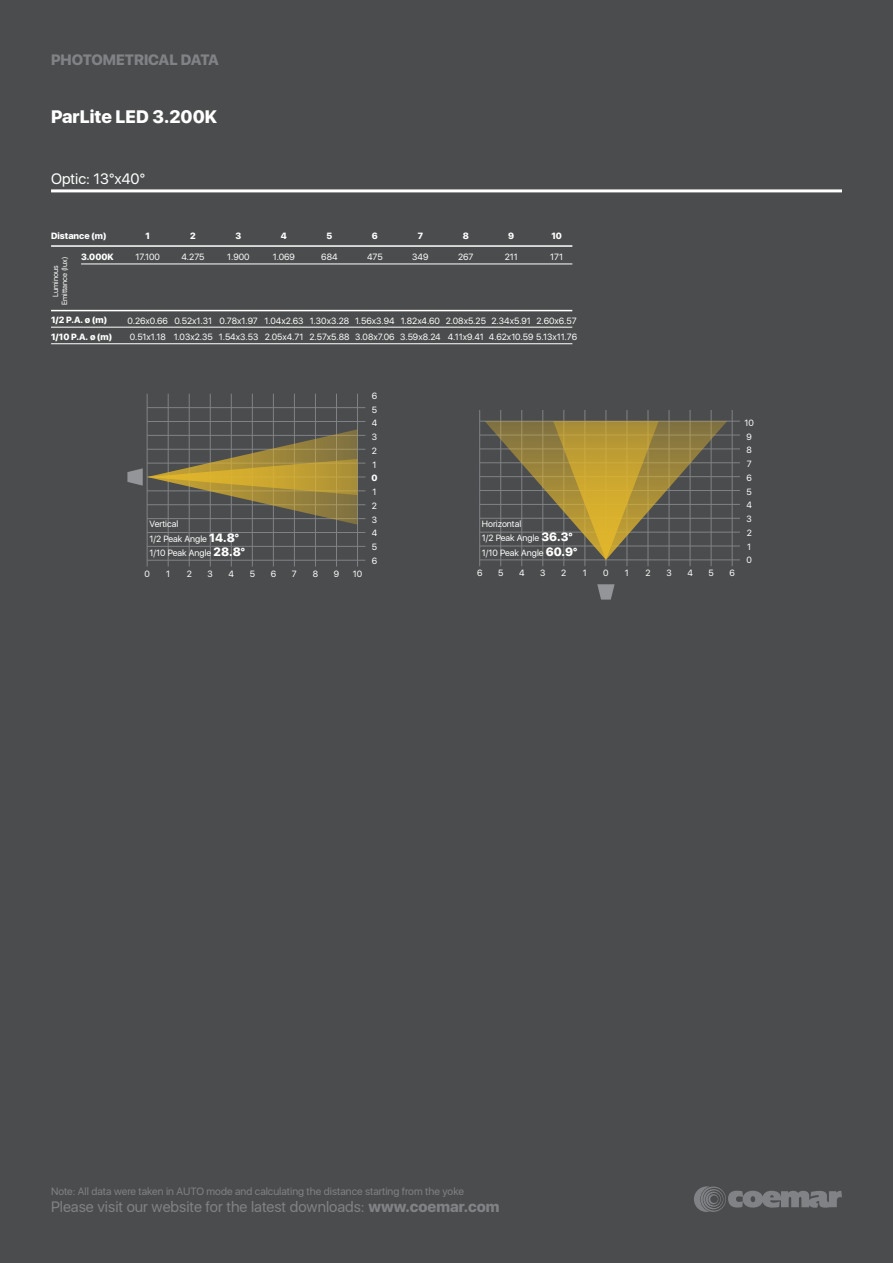
<style>
.page{position:relative;width:893px;height:1263px;background:#4b4c4d}
.page>*{position:absolute;margin:0;border:0;box-sizing:border-box;transform-origin:0 0}
.t1{font:800 18px "SFUI Display";color:#fff}
.t2{font:15px "SFUI Display";color:#808285}
.t3{font:800 15px "SFUI Display";color:#808285}
.t4{font:15px "SFUI Display";color:#fff}
.t5{font:10.5px "SFUI Display";color:#808285}
.t6{font:9px "SFUI Display";color:#fff}
.t7{font:800 9px "SFUI Display";color:#fff}
.t8{font:7.5px "SFUI Display";color:#fff}
.s1{font-weight:800;font-size:12px}
.s2{font-weight:800}
</style>
<div class="page">
<svg style="left:694px;top:1186px;width:148px;height:26px"></svg>
<hr style="left:51px;top:189px;width:791px;height:3px;background:#fff">
<hr style="left:81px;top:264px;width:491px;height:1px;background:#fff">
<hr style="left:51px;top:310px;width:521px;height:1px;background:#fff">
<hr style="left:51px;top:245px;width:521px;height:2px;background:#fff">
<hr style="left:51px;top:327px;width:521px;height:1px;background:#fff">
<hr style="left:51px;top:343px;width:521px;height:1px;background:#fff">
<hr style="left:147px;top:407px;width:218px;height:1px;background:#808285">
<hr style="left:147px;top:421px;width:218px;height:1px;background:#808285">
<hr style="left:189px;top:394px;width:1px;height:172px;background:#808285">
<hr style="left:147px;top:435px;width:218px;height:1px;background:#808285">
<hr style="left:210px;top:394px;width:1px;height:172px;background:#808285">
<hr style="left:147px;top:449px;width:218px;height:1px;background:#808285">
<hr style="left:231px;top:394px;width:1px;height:172px;background:#808285">
<hr style="left:147px;top:463px;width:218px;height:1px;background:#808285">
<hr style="left:252px;top:394px;width:1px;height:172px;background:#808285">
<hr style="left:147px;top:477px;width:218px;height:1px;background:#808285">
<hr style="left:273px;top:394px;width:1px;height:172px;background:#808285">
<hr style="left:147px;top:491px;width:218px;height:1px;background:#808285">
<hr style="left:294px;top:394px;width:1px;height:172px;background:#808285">
<hr style="left:147px;top:504px;width:218px;height:1px;background:#808285">
<hr style="left:315px;top:394px;width:1px;height:172px;background:#808285">
<hr style="left:147px;top:518px;width:218px;height:1px;background:#808285">
<hr style="left:336px;top:394px;width:1px;height:172px;background:#808285">
<hr style="left:147px;top:532px;width:218px;height:1px;background:#808285">
<hr style="left:357px;top:394px;width:1px;height:172px;background:#808285">
<hr style="left:147px;top:546px;width:218px;height:1px;background:#808285">
<hr style="left:147px;top:560px;width:218px;height:1px;background:#808285">
<hr style="left:168px;top:394px;width:1px;height:172px;background:#808285">
<hr style="left:147px;top:394px;width:1px;height:172px;background:#808285">
<svg style="left:127px;top:429px;width:231px;height:96px"></svg>
<svg style="left:597px;top:584px;width:18px;height:16px"></svg>
<hr style="left:480px;top:421px;width:260px;height:1px;background:#808285">
<hr style="left:543px;top:410px;width:1px;height:156px;background:#808285">
<hr style="left:480px;top:435px;width:260px;height:1px;background:#808285">
<hr style="left:564px;top:410px;width:1px;height:156px;background:#808285">
<hr style="left:480px;top:449px;width:260px;height:1px;background:#808285">
<hr style="left:585px;top:410px;width:1px;height:156px;background:#808285">
<hr style="left:480px;top:462px;width:260px;height:1px;background:#808285">
<hr style="left:606px;top:410px;width:1px;height:156px;background:#808285">
<hr style="left:480px;top:476px;width:260px;height:1px;background:#808285">
<hr style="left:627px;top:410px;width:1px;height:156px;background:#808285">
<hr style="left:480px;top:490px;width:260px;height:1px;background:#808285">
<hr style="left:648px;top:410px;width:1px;height:156px;background:#808285">
<hr style="left:480px;top:504px;width:260px;height:1px;background:#808285">
<hr style="left:669px;top:410px;width:1px;height:156px;background:#808285">
<hr style="left:480px;top:518px;width:260px;height:1px;background:#808285">
<hr style="left:690px;top:410px;width:1px;height:156px;background:#808285">
<hr style="left:480px;top:532px;width:260px;height:1px;background:#808285">
<hr style="left:711px;top:410px;width:1px;height:156px;background:#808285">
<hr style="left:732px;top:410px;width:1px;height:156px;background:#808285">
<hr style="left:480px;top:546px;width:260px;height:1px;background:#808285">
<hr style="left:480px;top:560px;width:260px;height:1px;background:#808285">
<hr style="left:521px;top:410px;width:1px;height:156px;background:#808285">
<hr style="left:500px;top:410px;width:1px;height:156px;background:#808285">
<hr style="left:479px;top:410px;width:1px;height:156px;background:#808285">
<svg style="left:485px;top:421px;width:242px;height:139px"></svg>
<p class="t3" style="left:51px;top:49px;width:169px">PHOTOMETRICAL DATA</p>
<p class="t1" style="left:51px;top:104px;width:168px">ParLite LED 3.200K</p>
<p class="t4" style="left:51px;top:169px;width:95px">Optic: 13°x40°</p>
<p class="t7" style="left:51px;top:229px;width:57px">Distance (m)</p>
<p class="t7" style="left:81px;top:250px;width:34px">3.000K</p>
<p class="t8" style="left:50px;top:297px;width:33px;rotate:-90deg">Luminous</p>
<p class="t8" style="left:59px;top:305px;width:50px;rotate:-90deg">Emittance (lux)</p>
<p class="t7" style="left:51px;top:313px;width:58px">1/2 P.A. ø (m)</p>
<p class="t7" style="left:51px;top:330px;width:62px">1/10 P.A. ø (m)</p>
<p class="t7" style="left:145px;top:229px;width:6px">1</p>
<p class="t7" style="left:190px;top:229px;width:7px">2</p>
<p class="t7" style="left:236px;top:229px;width:7px">3</p>
<p class="t7" style="left:281px;top:229px;width:8px">4</p>
<p class="t7" style="left:326px;top:229px;width:7px">5</p>
<p class="t7" style="left:372px;top:229px;width:7px">6</p>
<p class="t7" style="left:418px;top:229px;width:7px">7</p>
<p class="t7" style="left:463px;top:229px;width:8px">8</p>
<p class="t7" style="left:508px;top:229px;width:8px">9</p>
<p class="t7" style="left:551px;top:229px;width:12px">10</p>
<p class="t6" style="left:136px;top:251px;width:26px">17.100</p>
<p class="t6" style="left:182px;top:251px;width:25px">4.275</p>
<p class="t6" style="left:227px;top:251px;width:24px">1.900</p>
<p class="t6" style="left:273px;top:251px;width:24px">1.069</p>
<p class="t6" style="left:321px;top:251px;width:18px">684</p>
<p class="t6" style="left:367px;top:251px;width:17px">475</p>
<p class="t6" style="left:412px;top:251px;width:18px">349</p>
<p class="t6" style="left:458px;top:251px;width:17px">267</p>
<p class="t6" style="left:505px;top:251px;width:15px">211</p>
<p class="t6" style="left:550px;top:251px;width:14px">171</p>
<p class="t6" style="left:128px;top:314px;width:42px">0.26x0.66</p>
<p class="t6" style="left:174px;top:314px;width:39px">0.52x1.31</p>
<p class="t6" style="left:219px;top:314px;width:40px">0.78x1.97</p>
<p class="t6" style="left:265px;top:314px;width:40px">1.04x2.63</p>
<p class="t6" style="left:310px;top:314px;width:41px">1.30x3.28</p>
<p class="t6" style="left:355px;top:314px;width:41px">1.56x3.94</p>
<p class="t6" style="left:401px;top:314px;width:41px">1.82x4.60</p>
<p class="t6" style="left:446px;top:314px;width:42px">2.08x5.25</p>
<p class="t6" style="left:492px;top:314px;width:41px">2.34x5.91</p>
<p class="t6" style="left:537px;top:314px;width:42px">2.60x6.57</p>
<p class="t6" style="left:130px;top:331px;width:37px">0.51x1.18</p>
<p class="t6" style="left:174px;top:331px;width:40px">1.03x2.35</p>
<p class="t6" style="left:219px;top:331px;width:41px">1.54x3.53</p>
<p class="t6" style="left:265px;top:331px;width:40px">2.05x4.71</p>
<p class="t6" style="left:309px;top:331px;width:42px">2.57x5.88</p>
<p class="t6" style="left:355px;top:331px;width:41px">3.08x7.06</p>
<p class="t6" style="left:400px;top:331px;width:42px">3.59x8.24</p>
<p class="t6" style="left:448px;top:331px;width:38px">4.11x9.41</p>
<p class="t6" style="left:489px;top:331px;width:90px">4.62x10.59 5.13x11.76</p>
<p class="t6" style="left:150px;top:518px;width:30px">Vertical</p>
<p class="t6" style="left:150px;top:532px;width:91px">1/2 Peak Angle <span class="s1">14.8°</span></p>
<p class="t6" style="left:150px;top:547px;width:97px">1/10 Peak Angle <span class="s1">28.8°</span></p>
<p class="t6" style="left:144px;top:567px;width:7px">0</p>
<p class="t6" style="left:166px;top:567px;width:5px">1</p>
<p class="t6" style="left:187px;top:567px;width:7px">2</p>
<p class="t6" style="left:208px;top:567px;width:7px">3</p>
<p class="t6" style="left:229px;top:567px;width:7px">4</p>
<p class="t6" style="left:250px;top:567px;width:7px">5</p>
<p class="t6" style="left:271px;top:567px;width:7px">6</p>
<p class="t6" style="left:292px;top:567px;width:6px">7</p>
<p class="t6" style="left:313px;top:567px;width:7px">8</p>
<p class="t6" style="left:334px;top:567px;width:7px">9</p>
<p class="t6" style="left:353px;top:567px;width:11px">10</p>
<p class="t6" style="left:372px;top:389px;width:7px">6</p>
<p class="t6" style="left:372px;top:403px;width:7px">5</p>
<p class="t6" style="left:372px;top:417px;width:7px">4</p>
<p class="t6" style="left:372px;top:431px;width:7px">3</p>
<p class="t6" style="left:372px;top:444px;width:7px">2</p>
<p class="t6" style="left:372px;top:458px;width:5px">1</p>
<p class="t7" style="left:371px;top:472px;width:8px">0</p>
<p class="t6" style="left:372px;top:486px;width:5px">1</p>
<p class="t6" style="left:372px;top:499px;width:7px">2</p>
<p class="t6" style="left:372px;top:513px;width:7px">3</p>
<p class="t6" style="left:372px;top:527px;width:7px">4</p>
<p class="t6" style="left:372px;top:541px;width:7px">5</p>
<p class="t6" style="left:372px;top:554px;width:7px">6</p>
<p class="t6" style="left:482px;top:517px;width:41px">Horizontal</p>
<p class="t6" style="left:482px;top:532px;width:92px">1/2 Peak Angle <span class="s1">36.3°</span></p>
<p class="t6" style="left:482px;top:546px;width:97px">1/10 Peak Angle <span class="s1">60.9°</span></p>
<p class="t6" style="left:477px;top:567px;width:7px">6</p>
<p class="t6" style="left:498px;top:567px;width:7px">5</p>
<p class="t6" style="left:519px;top:567px;width:7px">4</p>
<p class="t6" style="left:540px;top:567px;width:7px">3</p>
<p class="t6" style="left:561px;top:567px;width:7px">2</p>
<p class="t6" style="left:583px;top:567px;width:5px">1</p>
<p class="t6" style="left:603px;top:567px;width:7px">0</p>
<p class="t6" style="left:625px;top:567px;width:5px">1</p>
<p class="t6" style="left:645px;top:567px;width:7px">2</p>
<p class="t6" style="left:666px;top:567px;width:7px">3</p>
<p class="t6" style="left:687px;top:567px;width:7px">4</p>
<p class="t6" style="left:708px;top:567px;width:7px">5</p>
<p class="t6" style="left:729px;top:567px;width:7px">6</p>
<p class="t6" style="left:744px;top:417px;width:11px">10</p>
<p class="t6" style="left:747px;top:430px;width:7px">9</p>
<p class="t6" style="left:747px;top:444px;width:7px">8</p>
<p class="t6" style="left:747px;top:458px;width:6px">7</p>
<p class="t6" style="left:747px;top:472px;width:7px">6</p>
<p class="t6" style="left:747px;top:485px;width:7px">5</p>
<p class="t6" style="left:746px;top:499px;width:7px">4</p>
<p class="t6" style="left:747px;top:513px;width:7px">3</p>
<p class="t6" style="left:747px;top:527px;width:7px">2</p>
<p class="t6" style="left:747px;top:540px;width:5px">1</p>
<p class="t6" style="left:746px;top:554px;width:7px">0</p>
<p class="t5" style="left:51px;top:1184px;width:414px">Note: All data were taken in AUTO mode and calculating the distance starting from the yoke</p>
<p class="t2" style="left:51px;top:1196px;width:450px">Please visit our website for the latest downloads: <span class="s2">www.coemar.com</span></p>
</div>
